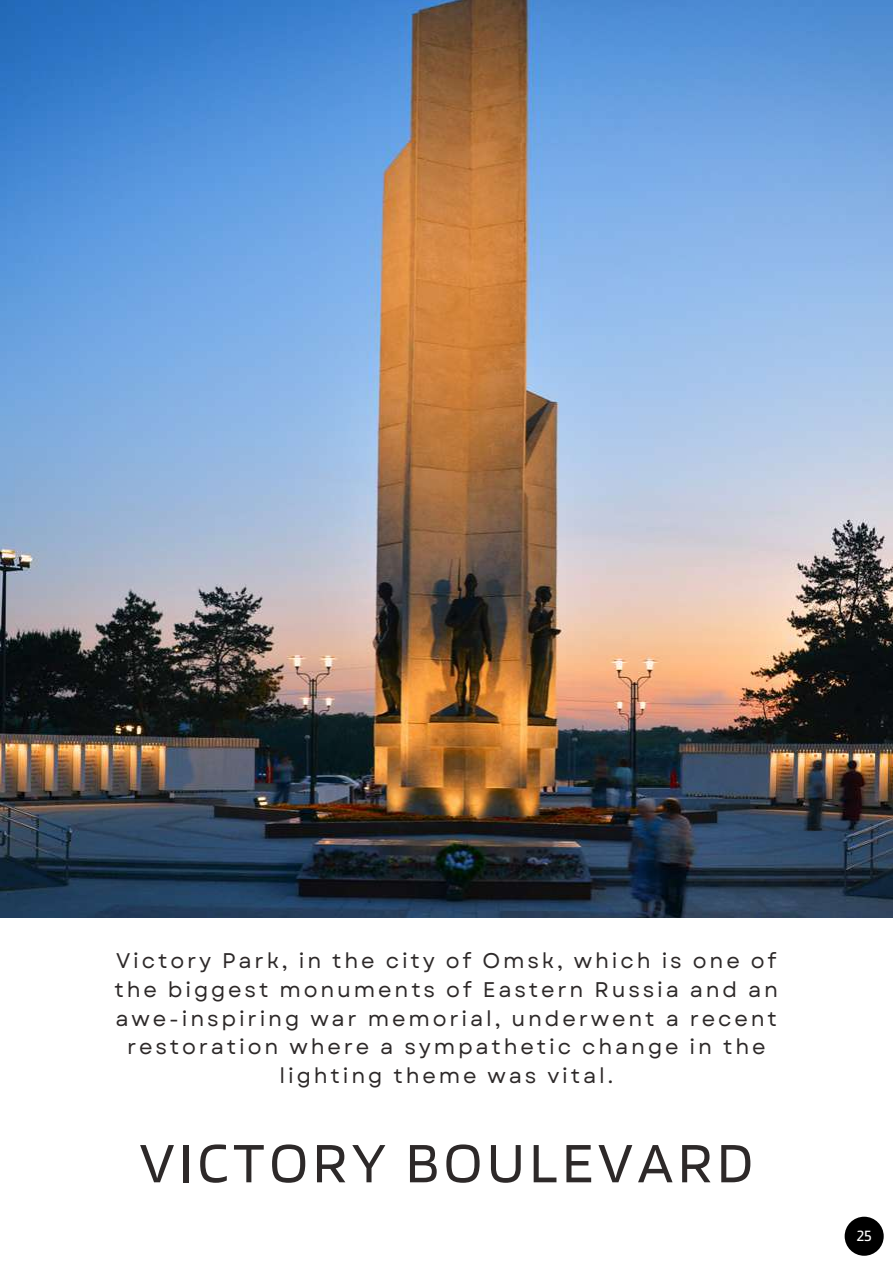
<style>
.page{position:relative;width:893px;height:1264px;background:#fff}
.page>*{position:absolute;margin:0;border:0;box-sizing:border-box;transform-origin:0 0}
.t1{font:59.4px "Blinker";letter-spacing:.08em;color:#2d2929}
.t2{font:21.15px/28.7px "Garet";letter-spacing:.135em;color:#2d2929;text-align:center}
.t3{font:16.5px "Blinker";color:#fff}
</style>
<div class="page">
<img style="left:0;top:1px;width:892px;height:916px">
<div style="left:844px;top:1216px;width:39px;height:39px;background:#000;border-radius:50%"></div>
<p class="t2" style="left:114px;top:946px;width:665px">Victory Park, in the city of Omsk, which is one of the biggest monuments of Eastern Russia and an awe-inspiring war memorial, underwent a recent restoration where a sympathetic change in the lighting theme was vital.</p>
<h1 class="t1" style="left:140px;top:1125px;width:615px">VICTORY BOULEVARD</h1>
<p class="t3" style="left:856px;top:1225px;width:16px">25</p>
</div>
